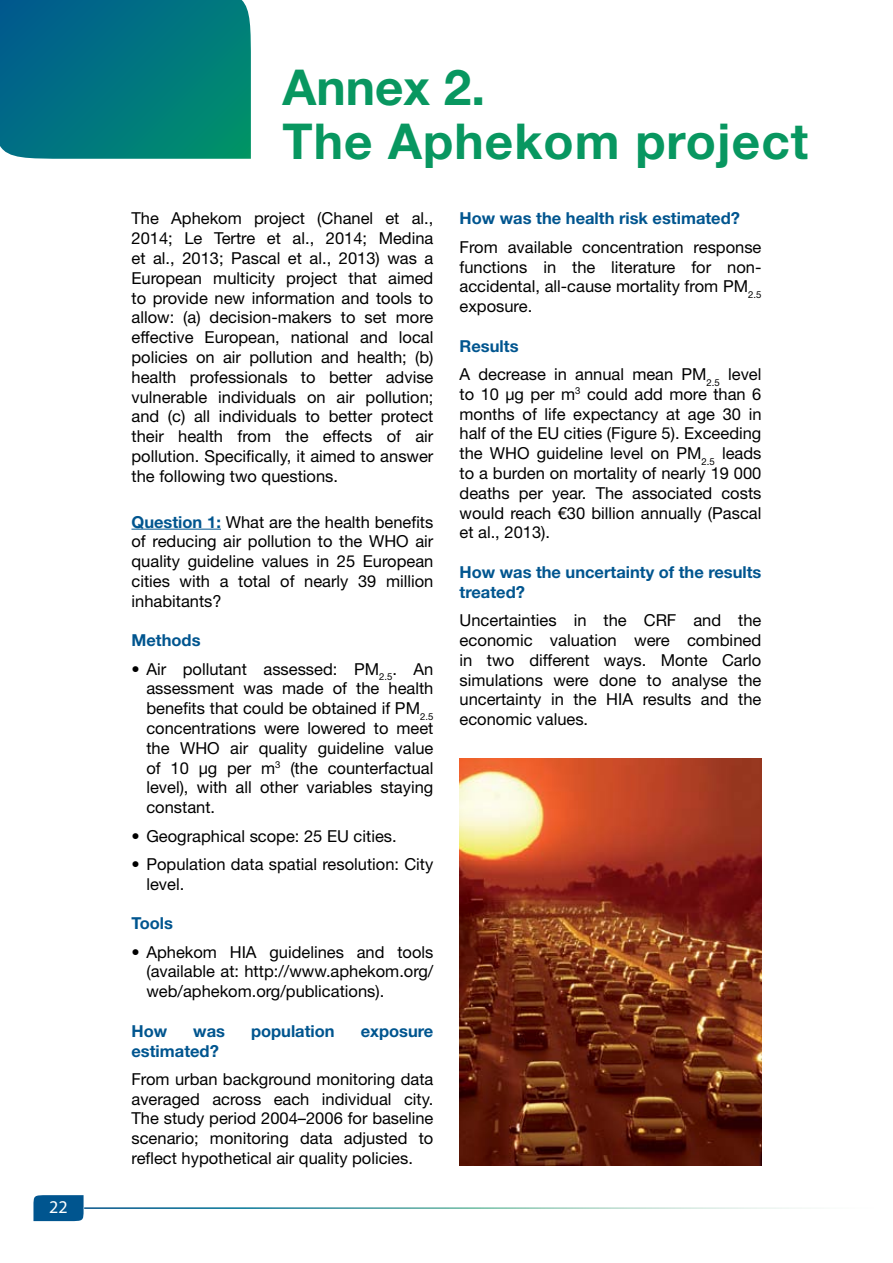
<style>
.page{position:relative;width:893px;height:1263px;background:#fff}
.page>*{position:absolute;margin:0;border:0;box-sizing:border-box;transform-origin:0 0}
.t1{font:700 49.5px/54px "Helvetica Neue LT Std";letter-spacing:.02em;color:#089760}
.t2{font:18px "Myriad Pro";color:#fff}
.t3{font:16.5px/19.8px "Helvetica Neue LT Std";color:#000;text-align:justify}
.t4{font:700 16.5px/19.8px "Helvetica Neue LT Std";color:#00558f}
.s1{font-weight:700;color:#00558f}
</style>
<div class="page">
<svg style="left:33px;top:1195px;width:51px;height:26px"></svg>
<hr style="left:132px;top:529px;width:89px;height:1px;background:#00558f">
<svg style="left:0;top:0;width:251px;height:159px;background:#01767f"></svg>
<img style="left:460px;top:759px;width:301px;height:406px">
<p class="t2" style="left:49px;top:1195px;width:20px">22</p>
<h1 class="t1" style="left:282px;top:59px;width:527px">Annex 2.<br>The Aphekom project</h1>
<p class="t3" style="left:132px;top:208px;width:303px">The Aphekom project (Chanel et al., 2014; Le Tertre et al., 2014; Medina et al., 2013; Pascal et al., 2013) was a European multicity project that aimed to provide new information and tools to allow: (a) decision-makers to set more effective European, national and local policies on air pollution and health; (b) health professionals to better advise vulnerable individuals on air pollution; and (c) all individuals to better protect their health from the effects of air pollution. Specifically, it aimed to answer the following two questions.</p>
<p class="t3" style="left:132px;top:511px;width:303px"><span class="s1">Question 1:</span> What are the health benefits of reducing air pollution to the WHO air quality guideline values in 25 European cities with a total of nearly 39 million inhabitants?</p>
<p class="t4" style="left:132px;top:630px;width:71px">Methods</p>
<p class="t3" style="left:146px;top:659px;width:289px;text-indent:-15px">• Air pollutant assessed: PM<sub>2.5</sub>. An assessment was made of the health benefits that could be obtained if PM<sub>2.5 </sub>concentrations were lowered to meet the WHO air quality guideline value of 10 µg per m<sup>3</sup> (the counterfactual level), with all other variables staying constant.</p>
<p class="t3" style="left:132px;top:825px;width:267px">• Geographical scope: 25 EU cities.</p>
<p class="t3" style="left:146px;top:854px;width:288px;text-indent:-15px">• Population data spatial resolution: City level.</p>
<p class="t4" style="left:132px;top:913px;width:43px">Tools</p>
<p class="t3" style="left:146px;top:941px;width:289px;text-indent:-15px">• Aphekom HIA guidelines and tools (available at: http://www.aphekom.org/ web/aphekom.org/publications).</p>
<p class="t4" style="left:132px;top:1020px;width:37px">How</p>
<p class="t4" style="left:193px;top:1020px;width:33px">was</p>
<p class="t4" style="left:251px;top:1020px;width:85px">population</p>
<p class="t4" style="left:361px;top:1020px;width:74px">exposure</p>
<p class="t4" style="left:132px;top:1040px;width:89px">estimated?</p>
<p class="t3" style="left:132px;top:1069px;width:303px">From urban background monitoring data averaged across each individual city.<br>The study period 2004–2006 for baseline scenario; monitoring data adjusted to reflect hypothetical air quality policies.</p>
<p class="t4" style="left:460px;top:208px;width:282px">How was the health risk estimated?</p>
<p class="t3" style="left:460px;top:237px;width:303px">From available concentration response functions in the literature for non&shy;accidental, all-cause mortality from PM<sub>2.5 </sub>exposure.</p>
<p class="t3" style="left:460px;top:331px;width:303px;line-height:28.3px"><span class="s1">Results<br></span>A decrease in annual mean PM<sub>2.5</sub> level</p>
<p class="t3" style="left:460px;top:384px;width:303px">to 10 µg per m<sup>3</sup> could add more than 6 months of life expectancy at age 30 in half of the EU cities (Figure 5). Exceeding the WHO guideline level on PM<sub>2.5</sub> leads to a burden on mortality of nearly 19 000 deaths per year. The associated costs would reach €30 billion annually (Pascal et al., 2013).</p>
<p class="t4" style="left:460px;top:562px;width:303px">How was the uncertainty of the results treated?</p>
<p class="t3" style="left:460px;top:610px;width:303px">Uncertainties in the CRF and the economic valuation were combined in two different ways. Monte Carlo simulations were done to analyse the uncertainty in the HIA results and the economic values.</p>
</div>
